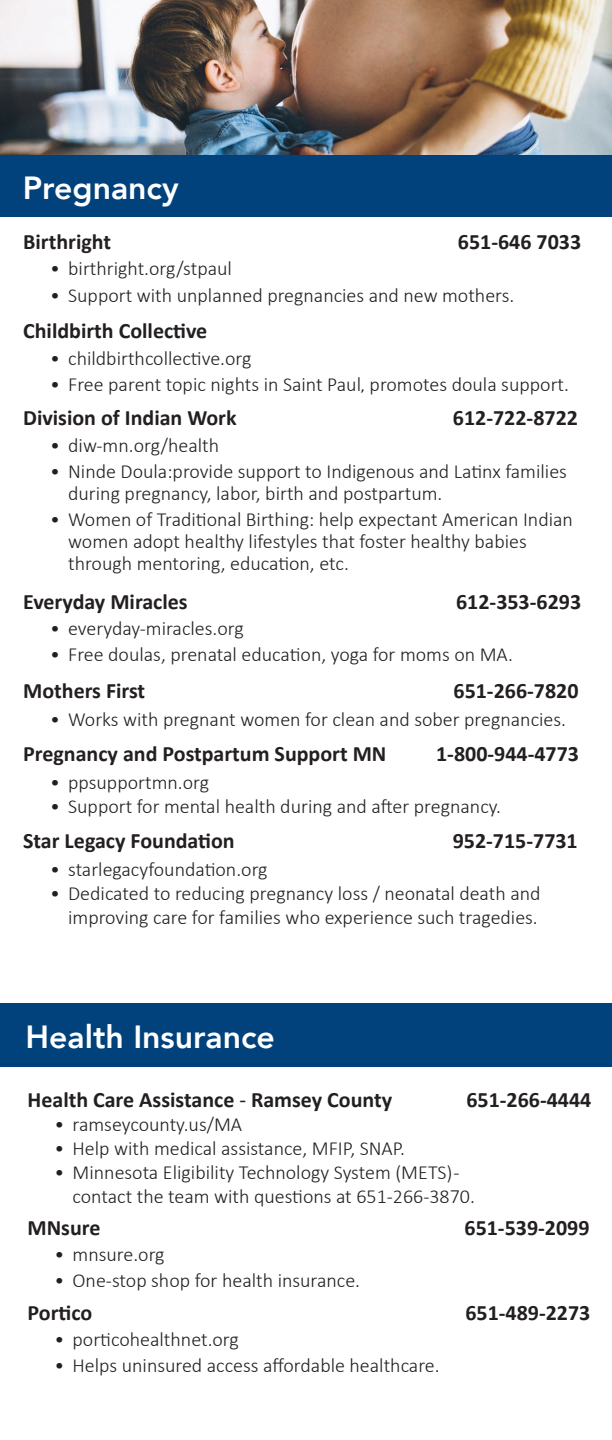
<style>
.page{position:relative;width:612px;height:1440px;background:#fff}
.page>*{position:absolute;margin:0;border:0;box-sizing:border-box;transform-origin:0 0}
.t1{font:800 32px "Avenir LT Com";color:#fff}
.t2{font:700 22px "Calibri";color:#231f20}
.t3{font:300 20px/22px "Calibri";color:#231f20}
.s1{font-weight:700;font-size:12px}
.s2{font-weight:400}
</style>
<div class="page">
<img style="left:0;top:0;width:612px;height:155px">
<div style="left:0;top:155px;width:612px;height:62px;background:#01427c"></div>
<div style="left:0;top:1003px;width:612px;height:63px;background:#01427c"></div>
<h1 class="t1" style="left:23px;top:169px;width:157px">Pregnancy</h1>
<p class="t2" style="left:23px;top:226px;width:89px">Birthright</p>
<p class="t2" style="left:458px;top:226px;width:125px">651-646 7033</p>
<p class="t3" style="left:50px;top:257px;width:183px">• birthright.org/stpaul</p>
<p class="t3" style="left:50px;top:284px;width:466px">• Support with unplanned pregnancies and new mothers.</p>
<p class="t2" style="left:23px;top:315px;width:186px">Childbirth Collective</p>
<p class="t3" style="left:50px;top:347px;width:203px">• childbirthcollective.org</p>
<p class="t3" style="left:50px;top:373px;width:520px">• Free parent topic nights in Saint Paul<span class="s1">,</span> promotes doula support.</p>
<p class="t2" style="left:23px;top:402px;width:215px">Division of Indian Work</p>
<p class="t2" style="left:453px;top:402px;width:127px">612-722-8722</p>
<p class="t3" style="left:50px;top:434px;width:171px">• diw-mn.org/health</p>
<p class="t3" style="left:68px;top:460px;width:500px;text-indent:-18px">• Ninde Doula:provide support to Indigenous and Latinx families during pregnancy, labor, birth and postpartum.</p>
<p class="t3" style="left:68px;top:508px;width:506px;text-indent:-18px">• Women of Traditional Birthing: help expectant American Indian women adopt healthy lifestyles that foster healthy babies through mentoring, education, etc.</p>
<p class="t2" style="left:23px;top:586px;width:166px">Everyday Miracles</p>
<p class="t2" style="left:456px;top:586px;width:127px">612-353-6293</p>
<p class="t3" style="left:50px;top:617px;width:195px">• everyday-miracles.org</p>
<p class="t3" style="left:50px;top:643px;width:464px">• Free doulas, prenatal education, yoga for moms on MA.</p>
<p class="t2" style="left:23px;top:675px;width:124px">Mothers First</p>
<p class="t2" style="left:454px;top:675px;width:127px">651-266-7820</p>
<p class="t3" style="left:50px;top:708px;width:517px">• Works with pregnant women for clean and sober pregnancies.</p>
<p class="t2" style="left:23px;top:738px;width:365px">Pregnancy and Postpartum Support MN</p>
<p class="t2" style="left:436px;top:738px;width:144px">1-800-944-4773</p>
<p class="t3" style="left:50px;top:771px;width:161px">• ppsupportmn.org</p>
<p class="t3" style="left:50px;top:795px;width:452px">• Support for mental health during and after pregnancy.</p>
<p class="t2" style="left:23px;top:825px;width:213px">Star Legacy Foundation</p>
<p class="t2" style="left:453px;top:825px;width:127px">952-715-7731</p>
<p class="t3" style="left:50px;top:858px;width:219px">• starlegacyfoundation.org</p>
<p class="t3" style="left:50px;top:881px;width:492px;line-height:24px;text-align:right">• Dedicated to reducing pregnancy loss / neonatal death and improving care for families who experience such tragedies.</p>
<h1 class="t1" style="left:25px;top:1018px;width:251px">Health Insurance</h1>
<p class="t2" style="left:28px;top:1084px;width:366px">Health Care Assistance <span class="s2">-</span> Ramsey County</p>
<p class="t2" style="left:466px;top:1084px;width:127px">651-266-4444</p>
<p class="t3" style="left:55px;top:1113px;width:189px">• ramseycounty.us/MA</p>
<p class="t3" style="left:55px;top:1137px;width:352px">• Help with medical assistance, MFIP, SNAP.</p>
<p class="t3" style="left:73px;top:1160px;width:404px;line-height:24px;text-indent:-18px">• Minnesota Eligibility Technology System (METS) - contact the team with questions at 651-266-3870.</p>
<p class="t2" style="left:28px;top:1212px;width:74px">MNsure</p>
<p class="t2" style="left:465px;top:1212px;width:127px">651-539-2099</p>
<p class="t3" style="left:55px;top:1243px;width:112px">• mnsure.org</p>
<p class="t3" style="left:55px;top:1269px;width:307px">• One-stop shop for health insurance.</p>
<p class="t2" style="left:28px;top:1297px;width:66px">Portico</p>
<p class="t2" style="left:465px;top:1297px;width:127px">651-489-2273</p>
<p class="t3" style="left:55px;top:1328px;width:186px">• porticohealthnet.org</p>
<p class="t3" style="left:55px;top:1354px;width:387px">• Helps uninsured access affordable healthcare.</p>
</div>
